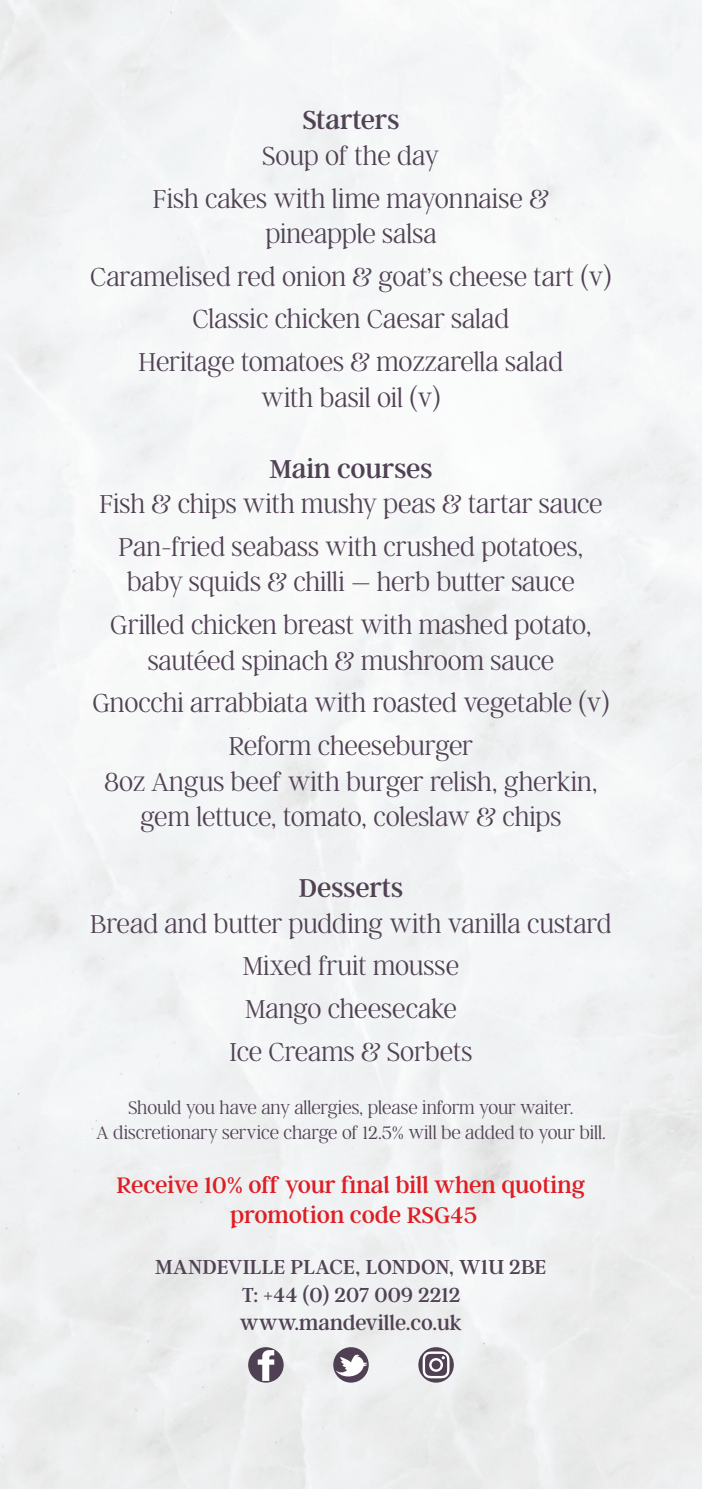
<style>
.page{position:relative;width:702px;height:1489px;background:#fff}
.page>*{position:absolute;margin:0;border:0;box-sizing:border-box;transform-origin:0 0}
.t1{font:100 28.75px/42.5px "Argent CF";color:#514154;text-align:center}
.t2{font:28.75px "Argent CF";color:#514154}
.t3{font:25px/31px "Argent CF";letter-spacing:-.005em;color:#de1e25;text-align:center}
.t4{font:22.5px/27.8px "Argent CF";color:#514154;text-align:center}
.t5{font:100 20px/24.8px "Argent CF";color:#514154;text-align:center}
</style>
<div class="page">
<img style="left:0;top:0;width:702px;height:1488px">
<svg style="left:418px;top:1346px;width:36px;height:36px"></svg>
<svg style="left:422px;top:1351px;width:27px;height:27px"></svg>
<svg style="left:333px;top:1346px;width:36px;height:36px"></svg>
<svg style="left:335px;top:1353px;width:32px;height:24px"></svg>
<svg style="left:248px;top:1346px;width:35px;height:36px"></svg>
<svg style="left:258px;top:1349px;width:16px;height:31px"></svg>
<p class="t2" style="left:302px;top:109px;width:98px">Starters</p>
<p class="t1" style="left:153px;top:137px;width:397px">Soup of the day<br>Fish cakes with lime mayonnaise &amp;</p>
<p class="t1" style="left:90px;top:215px;width:523px">pineapple salsa<br>Caramelised red onion &amp; goat’s cheese tart (v)<br>Classic chicken Caesar salad<br>Heritage tomatoes &amp; mozzarella salad</p>
<p class="t1" style="left:261px;top:378px;width:181px">with basil oil (v)</p>
<p class="t2" style="left:269px;top:458px;width:165px">Main courses</p>
<p class="t1" style="left:99px;top:485px;width:504px">Fish &amp; chips with mushy peas &amp; tartar sauce<br>Pan-fried seabass with crushed potatoes,</p>
<p class="t1" style="left:110px;top:563px;width:483px">baby squids &amp; chilli – herb butter sauce<br>Grilled chicken breast with mashed potato,</p>
<p class="t1" style="left:92px;top:641px;width:519px">sautéed spinach &amp; mushroom sauce<br>Gnocchi arrabbiata with roasted vegetable (v)<br>Reform cheeseburger</p>
<p class="t1" style="left:104px;top:766px;width:495px;line-height:35.5px">8oz Angus beef with burger relish, gherkin, gem lettuce, tomato, coleslaw &amp; chips</p>
<p class="t2" style="left:299px;top:877px;width:106px">Desserts</p>
<p class="t1" style="left:90px;top:904px;width:523px">Bread and butter pudding with vanilla custard<br>Mixed fruit mousse<br>Mango cheesecake<br>Ice Creams &amp; Sorbets</p>
<p class="t5" style="left:96px;top:1097px;width:511px">Should you have any allergies, please inform your waiter.<br>A discretionary service charge of 12.5% will be added to your bill.</p>
<p class="t3" style="left:117px;top:1170px;width:470px">Receive 10% off your final bill when quoting promotion code RSG45</p>
<p class="t4" style="left:155px;top:1255px;width:393px">MANDEVILLE PLACE, LONDON, W1U 2BE<br>T: +44 (0) 207 009 2212 www.mandeville.co.uk</p>
</div>
